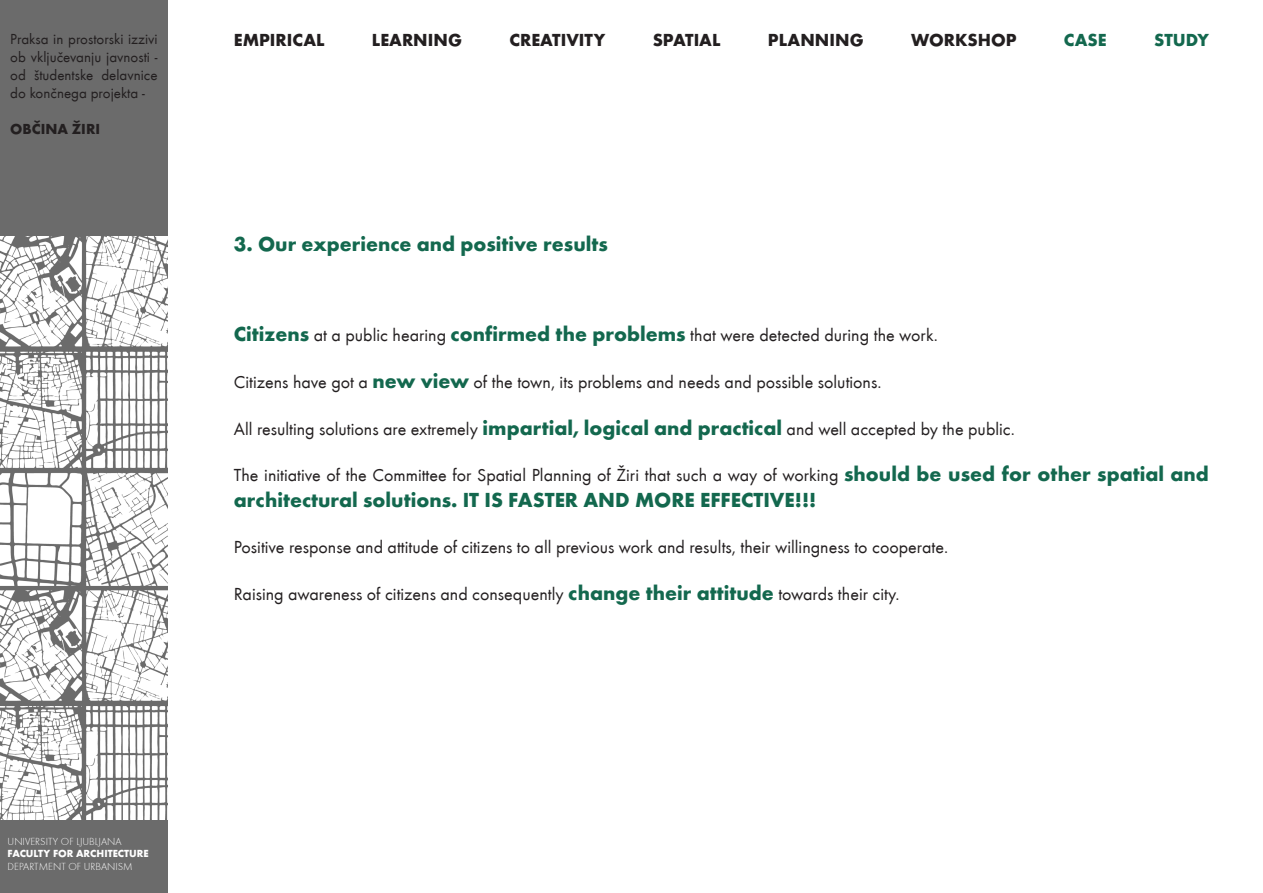
<style>
.page{position:relative;width:1263px;height:893px;background:#fff}
.page>*{position:absolute;margin:0;border:0;box-sizing:border-box;transform-origin:0 0}
.t1{font:700 21px "Futura T";color:#13684e}
.t2{font:18px "Futura T";color:#231f20}
.t3{font:700 18px "Futura T";color:#231f20}
.t4{font:700 18px "Futura T";color:#13684e}
.t5{font:15px/18px "Futura T";color:#231f20;text-align:justify}
.t6{font:700 15px "Futura T";color:#231f20}
.t7{font:10.65px "Futura T Ligh";color:#fff}
.t8{font:700 10.65px "Futura T";color:#fff}
.s1{font-weight:700;font-size:21px;color:#13684e}
</style>
<div class="page">
<div style="left:0;top:0;width:168px;height:821px;background:#6b6b6b"></div>
<img style="left:0;top:237px;width:168px;height:583px">
<div style="left:0;top:821px;width:168px;height:72px;background:#6b6b6b"></div>
<p class="t5" style="left:10px;top:30px;width:149px">Praksa in prostorski izzivi ob vključevanju javnosti - od študentske delavnice do končnega projekta -</p>
<p class="t6" style="left:10px;top:119px;width:91px">OBČINA ŽIRI</p>
<p class="t3" style="left:234px;top:29px;width:92px">EMPIRICAL</p>
<p class="t3" style="left:372px;top:29px;width:92px">LEARNING</p>
<p class="t3" style="left:509px;top:29px;width:97px">CREATIVITY</p>
<p class="t3" style="left:653px;top:29px;width:69px">SPATIAL</p>
<p class="t3" style="left:768px;top:29px;width:97px">PLANNING</p>
<p class="t3" style="left:911px;top:29px;width:107px">WORKSHOP</p>
<p class="t4" style="left:1064px;top:29px;width:44px">CASE</p>
<p class="t4" style="left:1154px;top:29px;width:56px">STUDY</p>
<p class="t1" style="left:234px;top:231px;width:375px">3. Our experience and positive results</p>
<p class="t2" style="left:234px;top:324px;width:705px"><span class="s1">Citizens</span> at a public hearing <span class="s1">confirmed the problems</span> that were detected during the work.</p>
<p class="t2" style="left:234px;top:371px;width:649px">Citizens have got a <span class="s1">new view</span> of the town, its problems and needs and possible solutions.</p>
<p class="t2" style="left:234px;top:418px;width:782px">All resulting solutions are extremely <span class="s1">impartial, logical and practical</span> and well accepted by the public.</p>
<p class="t2" style="left:234px;top:465px;width:976px">The initiative of the Committee for Spatial Planning of Žiri that such a way of working <span class="s1">should be used for other spatial and</span></p>
<p class="t1" style="left:234px;top:486px;width:584px">architectural solutions. IT IS FASTER AND MORE EFFECTIVE!!!</p>
<p class="t2" style="left:234px;top:537px;width:716px">Positive response and attitude of citizens to all previous work and results, their willingness to cooperate.</p>
<p class="t2" style="left:234px;top:583px;width:667px">Raising awareness of citizens and consequently <span class="s1">change their attitude</span> towards their city.</p>
<p class="t7" style="left:8px;top:835px;width:116px">UNIVERSITY OF LJUBLJANA</p>
<p class="t8" style="left:8px;top:847px;width:142px">FACULTY FOR ARCHITECTURE</p>
<p class="t7" style="left:8px;top:861px;width:127px">DEPARTMENT OF URBANISM</p>
</div>
